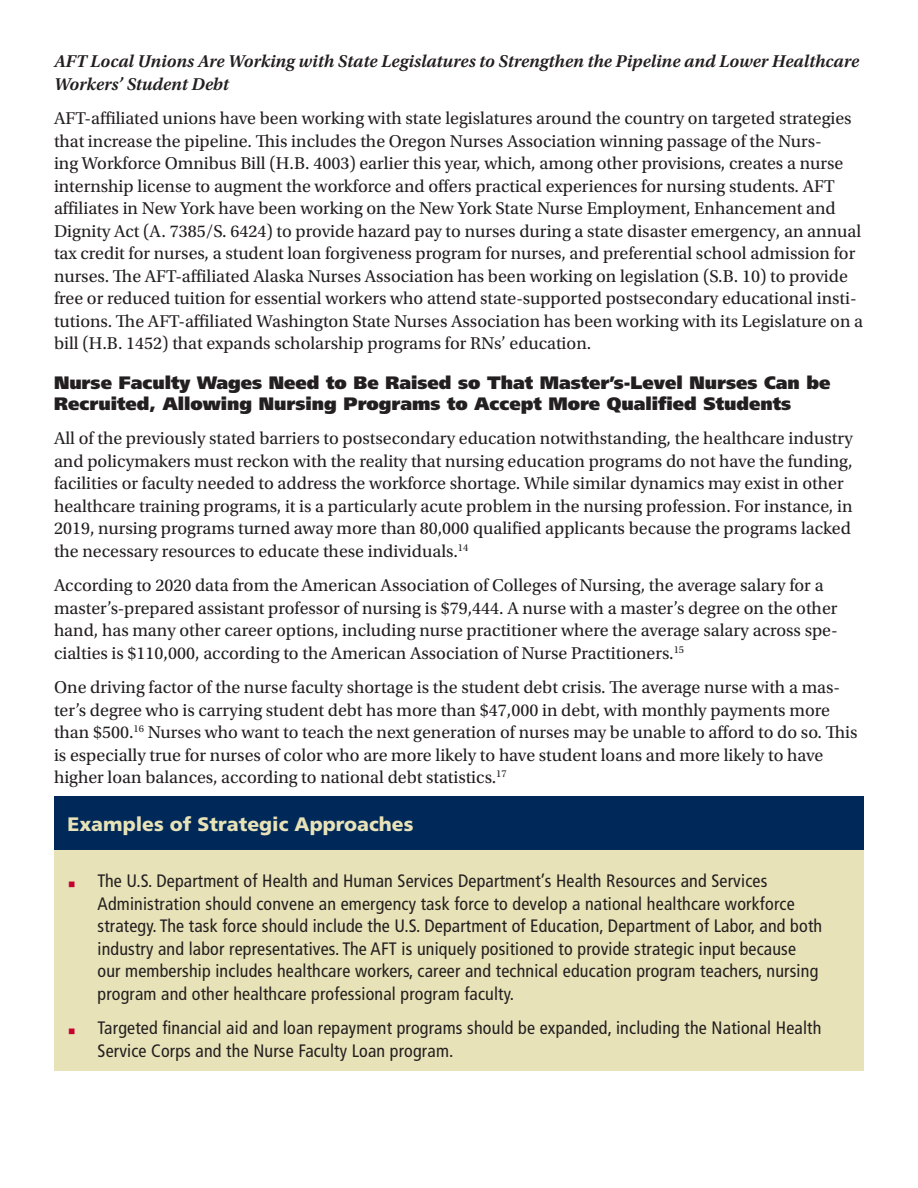
<style>
.page{position:relative;width:918px;height:1188px;background:#fff}
.page>*{position:absolute;margin:0;border:0;box-sizing:border-box;transform-origin:0 0}
.PullOutH1{font:900 19.5px "Frutiger LT Std";color:#e7e2b7}
.t1{font:18px/22.5px "Utopia Std";color:#231f20}
.t2{font:condensed 18px/22.5px "Frutiger LT Std";letter-spacing:.01em;color:#231f20}
.t3{font:900 18px/21px "Frutiger LT Std";color:#231f20}
.Italic_Bold_Normal{font:italic 600 18px/22.5px "Utopia Std";color:#231f20}
.s1{color:#c5002e}
</style>
<div class="page">
<div style="left:54px;top:803px;width:810px;height:267px;background:#e7e2b7"></div>
<div style="left:54px;top:796px;width:810px;height:53px;background:#002858"></div>
<p class="Italic_Bold_Normal" style="left:54px;top:50px;width:807px">AFT Local Unions Are Working with State Legislatures to Strengthen the Pipeline and Lower Healthcare<br>Workers’ Student Debt</p>
<p class="t1" style="left:54px;top:107px;width:811px">AFT-affiliated unions have been working with state legislatures around the country on targeted strategies that increase the pipeline. This includes the Oregon Nurses Association winning passage of the Nurs-<br>ing Workforce Omnibus Bill (H.B. 4003) earlier this year, which, among other provisions, creates a nurse internship license to augment the workforce and offers practical experiences for nursing students. AFT affiliates in New York have been working on the New York State Nurse Employment, Enhancement and Dignity Act (A. 7385/S. 6424) to provide hazard pay to nurses during a state disaster emergency, an annual tax credit for nurses, a student loan forgiveness program for nurses, and preferential school admission for nurses. The AFT-affiliated Alaska Nurses Association has been working on legislation (S.B. 10) to provide free or reduced tuition for essential workers who attend state-supported postsecondary educational insti&shy;tutions. The AFT-affiliated Washington State Nurses Association has been working with its Legislature on a bill (H.B. 1452) that expands scholarship programs for RNs’ education.</p>
<h2 class="t3" style="left:54px;top:372px;width:778px">Nurse Faculty Wages Need to Be Raised so That Master’s-Level Nurses Can be<br>Recruited, Allowing Nursing Programs to Accept More Qualified Students</h2>
<p class="t1" style="left:54px;top:428px;width:801px">All of the previously stated barriers to postsecondary education notwithstanding, the healthcare industry and policymakers must reckon with the reality that nursing education programs do not have the funding, facilities or faculty needed to address the workforce shortage. While similar dynamics may exist in other healthcare training programs, it is a particularly acute problem in the nursing profession. For instance, in 2019, nursing programs turned away more than 80,000 qualified applicants because the programs lacked the necessary resources to educate these individuals.<sup>14</sup></p>
<p class="t1" style="left:54px;top:575px;width:785px">According to 2020 data from the American Association of Colleges of Nursing, the average salary for a master’s-prepared assistant professor of nursing is $79,444. A nurse with a master’s degree on the other hand, has many other career options, including nurse practitioner where the average salary across spe&shy;cialties is $110,000, according to the American Association of Nurse Practitioners.<sup>15</sup></p>
<p class="t1" style="left:54px;top:677px;width:805px">One driving factor of the nurse faculty shortage is the student debt crisis. The average nurse with a mas&shy;ter’s degree who is carrying student debt has more than $47,000 in debt, with monthly payments more than $500.<sup>16</sup> Nurses who want to teach the next generation of nurses may be unable to afford to do so. This is especially true for nurses of color who are more likely to have student loans and more likely to have higher loan balances, according to national debt statistics.<sup>17</sup></p>
<p class="PullOutH1" style="left:68px;top:812px;width:347px">Examples of Strategic Approaches</p>
<p class="t2" style="left:98px;top:870px;width:726px;text-indent:-30px"><span class="s1">◼</span> The U.S. Department of Health and Human Services Department’s Health Resources and Services Administration should convene an emergency task force to develop a national healthcare workforce strategy. The task force should include the U.S. Department of Education, Department of Labor, and both industry and labor representatives. The AFT is uniquely positioned to provide strategic input because our membership includes healthcare workers, career and technical education program teachers, nursing program and other healthcare professional program faculty.</p>
<p class="t2" style="left:98px;top:1017px;width:725px;text-indent:-30px"><span class="s1">◼</span> Targeted financial aid and loan repayment programs should be expanded, including the National Health<br>Service Corps and the Nurse Faculty Loan program.</p>
</div>
